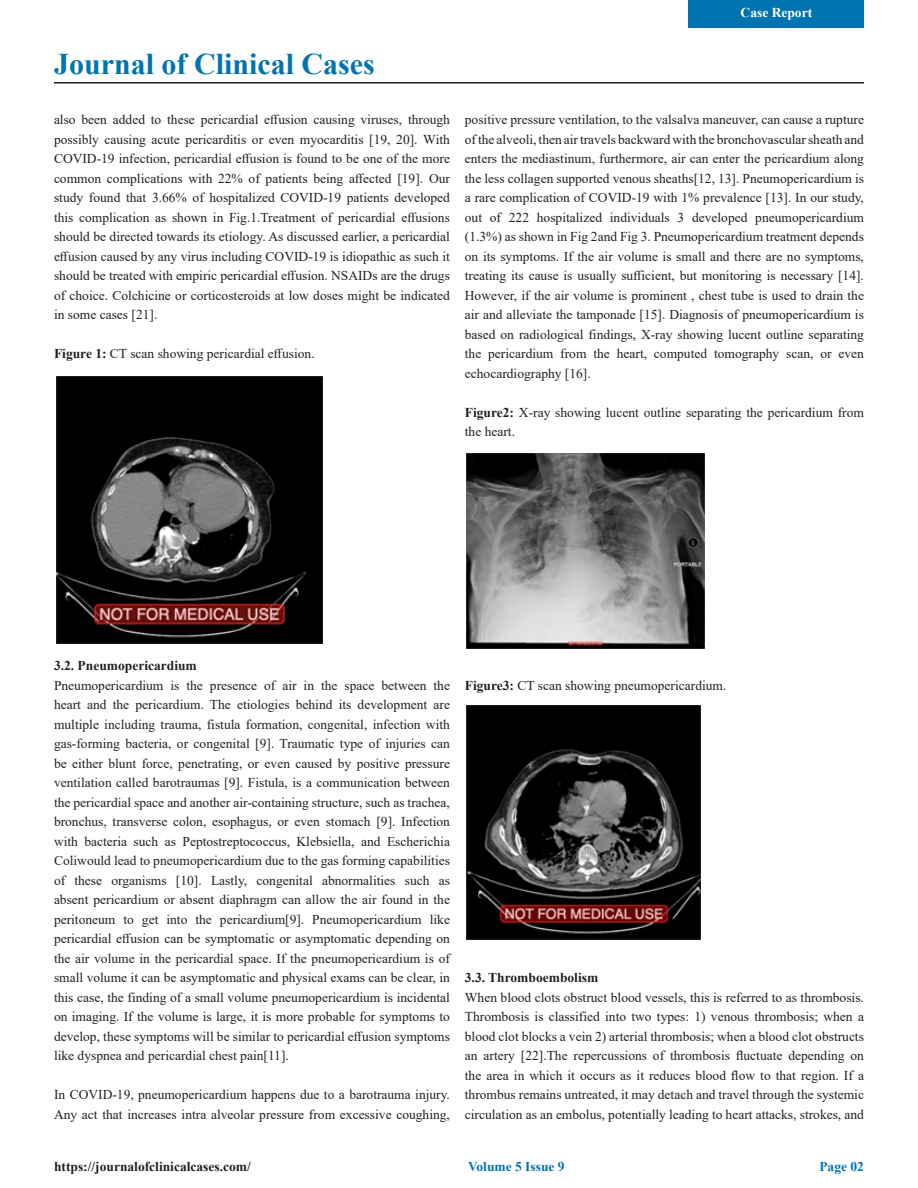
<style>
.page{position:relative;width:918px;height:1188px;background:#fff}
.page>*{position:absolute;margin:0;border:0;box-sizing:border-box;transform-origin:0 0}
.t1{font:700 30px "Times New Roman";color:#0074b0}
.t2{font:13.5px/19.5px "Times New Roman";color:#231f20;text-align:justify}
.t3{font:700 13.5px "Times New Roman";color:#231f20}
.t4{font:700 13.5px "Times New Roman";color:#0074b0}
.t5{font:700 13.5px "Times New Roman";color:#fff}
.s1{font-weight:700}
</style>
<div class="page">
<div style="left:689px;top:0;width:175px;height:27px;background:#0074b0"></div>
<hr style="left:54px;top:82px;width:810px;height:2px;background:#231f20">
<img style="left:56px;top:376px;width:267px;height:268px">
<img style="left:466px;top:453px;width:239px;height:196px">
<img style="left:466px;top:705px;width:235px;height:235px">
<p class="t1" style="left:54px;top:43px;width:322px">Journal of Clinical Cases</p>
<p class="t5" style="left:741px;top:2px;width:73px">Case Report</p>
<p class="t2" style="left:54px;top:109px;width:398px">also been added to these pericardial effusion causing viruses, through possibly causing acute pericarditis or even myocarditis [19, 20]. With COVID-19 infection, pericardial effusion is found to be one of the more common complications with 22% of patients being affected [19]. Our study found that 3.66% of hospitalized COVID-19 patients developed this complication as shown in Fig.1.Treatment of pericardial effusions should be directed towards its etiology. As discussed earlier, a pericardial effusion caused by any virus including COVID-19 is idiopathic as such it should be treated with empiric pericardial effusion. NSAIDs are the drugs of choice. Colchicine or corticosteroids at low doses might be indicated in some cases [21].</p>
<p class="t2" style="left:54px;top:343px;width:262px"><span class="s1">Figure 1:</span> CT scan showing pericardial effusion.</p>
<p class="t2" style="left:465px;top:109px;width:401px">positive pressure ventilation, to the valsalva maneuver, can cause a rupture of the alveoli, then air travels backward with the bronchovascular sheath and enters the mediastinum, furthermore, air can enter the pericardium along the less collagen supported venous sheaths[12, 13]. Pneumopericardium is a rare complication of COVID-19 with 1% prevalence [13]. In our study, out of 222 hospitalized individuals 3 developed pneumopericardium (1.3%) as shown in Fig 2and Fig 3. Pneumopericardium treatment depends on its symptoms. If the air volume is small and there are no symptoms, treating its cause is usually sufficient, but monitoring is necessary [14].<br>However, if the air volume is prominent , chest tube is used to drain the air and alleviate the tamponade [15]. Diagnosis of pneumopericardium is based on radiological findings, X-ray showing lucent outline separating the pericardium from the heart, computed tomography scan, or even echocardiography [16].</p>
<p class="t2" style="left:465px;top:402px;width:401px"><span class="s1">Figure2:</span> X-ray showing lucent outline separating the pericardium from the heart.</p>
<p class="t3" style="left:54px;top:656px;width:144px">3.2. Pneumopericardium</p>
<p class="t2" style="left:54px;top:675px;width:398px">Pneumopericardium is the presence of air in the space between the heart and the pericardium. The etiologies behind its development are multiple including trauma, fistula formation, congenital, infection with gas-forming bacteria, or congenital [9]. Traumatic type of injuries can be either blunt force, penetrating, or even caused by positive pressure ventilation called barotraumas [9]. Fistula, is a communication between the pericardial space and another air-containing structure, such as trachea, bronchus, transverse colon, esophagus, or even stomach [9]. Infection with bacteria such as Peptostreptococcus, Klebsiella, and Escherichia Coliwould lead to pneumopericardium due to the gas forming capabilities of these organisms [10]. Lastly, congenital abnormalities such as absent pericardium or absent diaphragm can allow the air found in the peritoneum to get into the pericardium[9]. Pneumopericardium like pericardial effusion can be symptomatic or asymptomatic depending on the air volume in the pericardial space. If the pneumopericardium is of small volume it can be asymptomatic and physical exams can be clear, in this case, the finding of a small volume pneumopericardium is incidental on imaging. If the volume is large, it is more probable for symptoms to develop, these symptoms will be similar to pericardial effusion symptoms like dyspnea and pericardial chest pain[11].</p>
<p class="t2" style="left:54px;top:1084px;width:398px">In COVID-19, pneumopericardium happens due to a barotrauma injury.<br>Any act that increases intra alveolar pressure from excessive coughing,</p>
<p class="t2" style="left:465px;top:675px;width:263px"><span class="s1">Figure3:</span> CT scan showing pneumopericardium.</p>
<p class="t3" style="left:465px;top:968px;width:135px">3.3. Thromboembolism</p>
<p class="t2" style="left:465px;top:987px;width:401px">When blood clots obstruct blood vessels, this is referred to as thrombosis.<br>Thrombosis is classified into two types: 1) venous thrombosis; when a blood clot blocks a vein 2) arterial thrombosis; when a blood clot obstructs an artery [22].The repercussions of thrombosis fluctuate depending on the area in which it occurs as it reduces blood flow to that region. If a thrombus remains untreated, it may detach and travel through the systemic circulation as an embolus, potentially leading to heart attacks, strokes, and</p>
<p class="t3" style="left:54px;top:1157px;width:198px">https://journalofclinicalcases.com/</p>
<p class="t4" style="left:468px;top:1157px;width:98px">Volume 5 Issue 9</p>
<p class="t4" style="left:819px;top:1157px;width:46px">Page 02</p>
</div>
